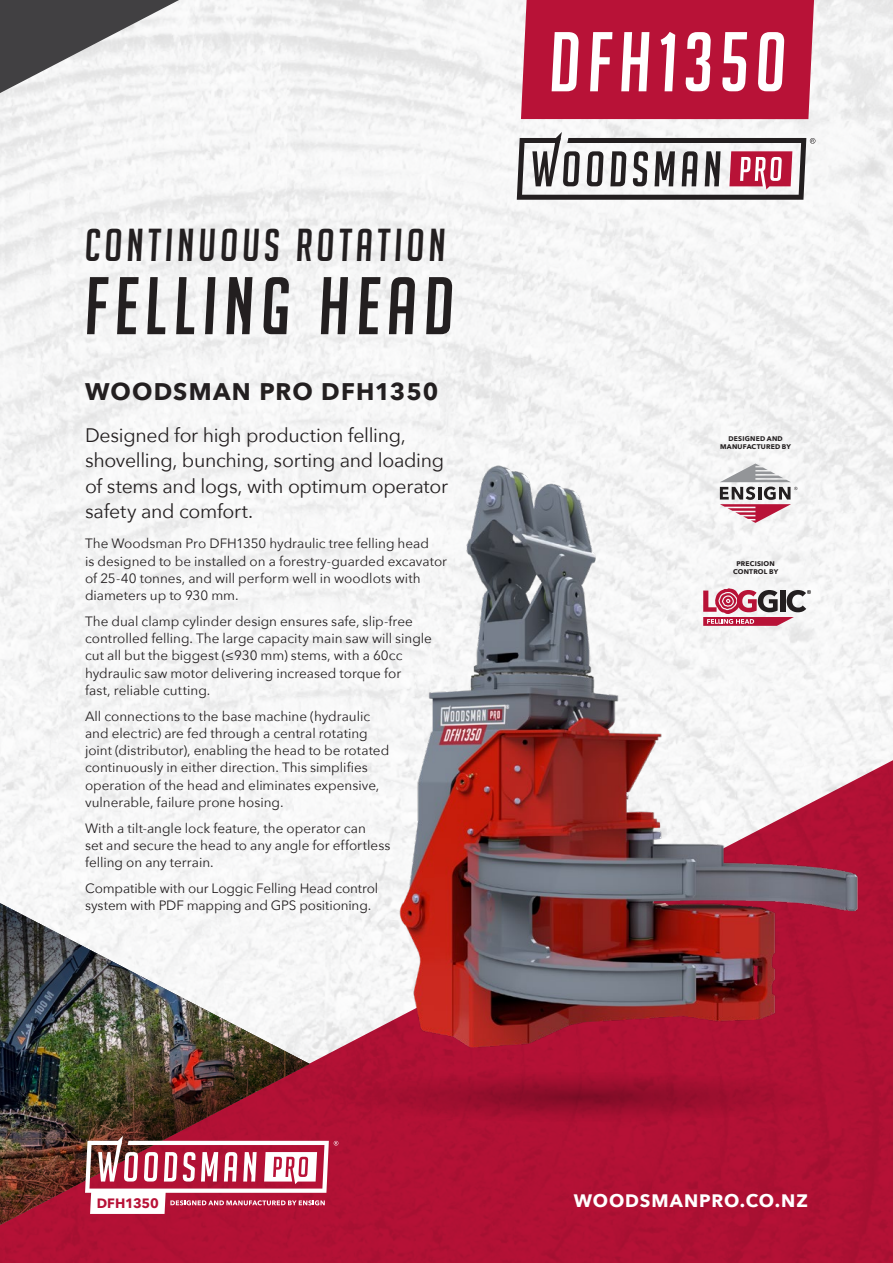
<style>
.page{position:relative;width:893px;height:1263px;background:#fff}
.page>*{position:absolute;margin:0;border:0;box-sizing:border-box;transform-origin:0 0}
.t1{font:italic 82.5px "Big Noodle Titling";letter-spacing:.08em;color:#fff}
.t2{font:italic 79.5px "Big Noodle Titling";letter-spacing:.085em;color:#231f20}
.t3{font:italic 45px "Big Noodle Titling";letter-spacing:.09em;color:#231f20}
.t4{font:700 24px "Avenir Next";letter-spacing:.04em;color:#231f20}
.t5{font:19.5px/25.5px "Avenir Next";letter-spacing:-.015em;color:#231f20}
.t6{font:700 18px "Avenir Next";letter-spacing:.05em;color:#fff}
.t7{font:13.5px/17.2px "Avenir Next";color:#231f20}
.t8{font:700 13.5px "Avenir Next";letter-spacing:-.01em;color:#b81237}
.t9{font:700 6.75px/7.5px "Avenir Next";letter-spacing:.03em;color:#231f20;text-align:center}
</style>
<div class="page">
<svg style="left:0;top:746px;width:893px;height:517px;fill:#b31135"></svg>
<svg style="left:0;top:0;width:179px;height:93px"></svg>
<div style="left:521px;top:0;width:293px;height:119px;background:#b81237"></div>
<img style="left:328px;top:1064px;width:502px;height:65px">
<img style="left:342px;top:451px;width:551px;height:632px">
<img style="left:0;top:866px;width:310px;height:395px">
<svg style="left:720px;top:463px;width:77px;height:60px"></svg>
<svg style="left:703px;top:588px;width:108px;height:38px"></svg>
<svg style="left:517px;top:132px;width:298px;height:68px"></svg>
<svg style="left:85px;top:1136px;width:253px;height:78px"></svg>
<h3 class="t3" style="left:85px;top:220px;width:362px">CONTINUOUS ROTATION</h3>
<h2 class="t2" style="left:85px;top:263px;width:371px">FELLING HEAD</h2>
<h3 class="t4" style="left:85px;top:371px;width:355px">WOODSMAN PRO DFH1350</h3>
<h3 class="t5" style="left:85px;top:421px;width:364px">Designed for high production felling, shovelling, bunching, sorting and loading of stems and logs, with optimum operator safety and comfort.</h3>
<p class="t7" style="left:85px;top:534px;width:364px">The Woodsman Pro DFH1350 hydraulic tree felling head<br>is designed to be installed on a forestry-guarded excavator of 25-40 tonnes, and will perform well in woodlots with diameters up to 930 mm.</p>
<p class="t7" style="left:85px;top:612px;width:348px">The dual clamp cylinder design ensures safe, slip-free controlled felling. The large capacity main saw will single cut all but the biggest (≤930 mm) stems, with a 60cc hydraulic saw motor delivering increased torque for<br>fast, reliable cutting.</p>
<p class="t7" style="left:85px;top:707px;width:306px">All connections to the base machine (hydraulic and electric) are fed through a central rotating joint (distributor), enabling the head to be rotated continuously in either direction. This simplifies operation of the head and eliminates expensive, vulnerable, failure prone hosing.</p>
<p class="t7" style="left:85px;top:819px;width:307px">With a tilt-angle lock feature, the operator can<br>set and secure the head to any angle for effortless felling on any terrain.</p>
<p class="t7" style="left:85px;top:879px;width:295px">Compatible with our Loggic Felling Head control system with PDF mapping and GPS positioning.</p>
<h1 class="t1" style="left:550px;top:18px;width:239px">DFH1350</h1>
<p class="t9" style="left:720px;top:435px;width:72px">DESIGNED AND<br>MANUFACTURED BY</p>
<p class="t9" style="left:733px;top:560px;width:47px">PRECISION<br>CONTROL BY</p>
<p class="t8" style="left:97px;top:1192px;width:64px">DFH1350</p>
<h3 class="t6" style="left:574px;top:1185px;width:236px">WOODSMANPRO.CO.NZ</h3>
</div>
